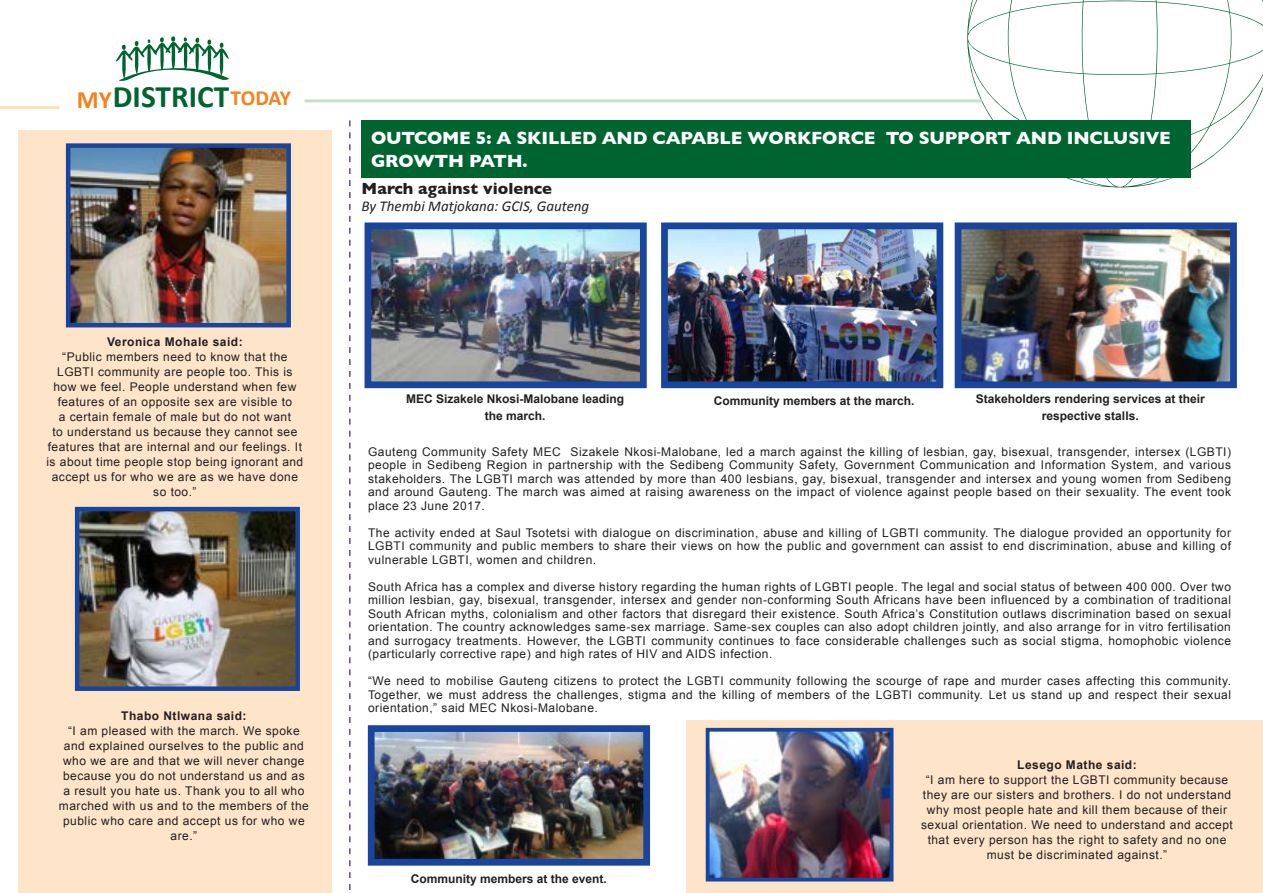
<style>
.page{position:relative;width:1263px;height:893px;background:#fff}
.page>*{position:absolute;margin:0;border:0;box-sizing:border-box;transform-origin:0 0}
.t1{font:700 31.35px "Calibri";color:#006431}
.t2{font:700 25.05px "Calibri";color:#f58220}
.t3{font:700 21.6px "Calibri";letter-spacing:-.025em;color:#f58220}
.t4{font:700 18px/22.5px "Gill Sans";letter-spacing:-.01em;color:#fff}
.t5{font:700 16.5px "Gill Sans";color:#231f20}
.t6{font:italic 15px "Calibri";color:#231f20}
.t7{font:12px/15px "Arial";letter-spacing:.04em;color:#231f20;text-align:justify}
.t8{font:700 12px/16.5px "Arial";color:#231f20;text-align:center}
.t9{font:700 12px "Arial";letter-spacing:.04em;color:#231f20}
</style>
<div class="page">
<div style="left:18px;top:131px;width:314px;height:762px;background:#fee4c9"></div>
<hr style="left:0;top:106px;width:59px;height:3px;background:#fee2b7">
<svg style="left:967px;top:0;width:296px;height:187px"></svg>
<svg style="left:349px;top:120px;width:2px;height:770px"></svg>
<hr style="left:304px;top:99px;width:677px;height:3px;background:#ccdcd0">
<svg style="left:116px;top:36px;width:113px;height:45px"></svg>
<div style="left:361px;top:120px;width:829px;height:58px;background:#006431"></div>
<img style="left:372px;top:230px;width:267px;height:150px">
<div style="left:364px;top:222px;width:283px;height:166px;border:7px solid #1a459c"></div>
<img style="left:71px;top:148px;width:215px;height:174px">
<div style="left:66px;top:143px;width:225px;height:184px;border:4px solid #1a459c"></div>
<img style="left:669px;top:230px;width:266px;height:150px">
<div style="left:661px;top:222px;width:282px;height:166px;border:7px solid #1a459c"></div>
<img style="left:963px;top:230px;width:266px;height:150px">
<div style="left:955px;top:222px;width:282px;height:166px;border:7px solid #1a459c"></div>
<img style="left:376px;top:733px;width:266px;height:125px">
<div style="left:368px;top:725px;width:282px;height:141px;border:7px solid #1a459c"></div>
<img style="left:80px;top:512px;width:215px;height:174px">
<div style="left:75px;top:507px;width:225px;height:184px;border:4px solid #1a459c"></div>
<div style="left:686px;top:720px;width:577px;height:173px;background:#fee4c9"></div>
<img style="left:711px;top:733px;width:177px;height:143px">
<div style="left:706px;top:728px;width:187px;height:153px;border:4px solid #1a459c"></div>
<p class="t2" style="left:77px;top:83px;width:36px">MY</p>
<p class="t1" style="left:113px;top:77px;width:118px">DISTRICT</p>
<p class="t3" style="left:231px;top:84px;width:62px">TODAY</p>
<p class="t9" style="left:107px;top:334px;width:137px">Veronica Mohale said:</p>
<p class="t7" style="left:47px;top:349px;width:258px;text-align:center">“Public members need to know that the LGBTI community are people too. This is how we feel. People understand when few features of an opposite sex are visible to<br>a certain female of male but do not want<br>to understand us because they cannot see features that are internal and our feelings. It is about time people stop being ignorant and accept us for who we are as we have done so too.”</p>
<p class="t9" style="left:121px;top:708px;width:127px">Thabo Ntlwana said:</p>
<p class="t7" style="left:59px;top:723px;width:251px;text-align:center">“I am pleased with the march. We spoke and explained ourselves to the public and who we are and that we will never change because you do not understand us and as a result you hate us. Thank you to all who marched with us and to the members of the public who care and accept us for who we are.”</p>
<p class="t4" style="left:371px;top:127px;width:801px">OUTCOME 5: A SKILLED AND CAPABLE WORKFORCE TO SUPPORT AND INCLUSIVE<br>GROWTH PATH.</p>
<p class="t5" style="left:361px;top:176px;width:192px">March against violence</p>
<p class="t6" style="left:361px;top:196px;width:229px">By Thembi Matjokana: GCIS, Gauteng</p>
<p class="t8" style="left:406px;top:391px;width:220px">MEC Sizakele Nkosi-Malobane leading</p>
<p class="t8" style="left:485px;top:408px;width:62px">the march.</p>
<p class="t8" style="left:714px;top:393px;width:202px">Community members at the march.</p>
<p class="t8" style="left:976px;top:391px;width:230px">Stakeholders rendering services at their respective stalls.</p>
<p class="t7" style="left:368px;top:445px;width:864px;line-height:13.5px">Gauteng Community Safety MEC Sizakele Nkosi-Malobane, led a march against the killing of lesbian, gay, bisexual, transgender, intersex (LGBTI) people in Sedibeng Region in partnership with the Sedibeng Community Safety, Government Communication and Information System, and various stakeholders. The LGBTI march was attended by more than 400 lesbians, gay, bisexual, transgender and intersex and young women from Sedibeng and around Gauteng. The march was aimed at raising awareness on the impact of violence against people based on their sexuality. The event took place 23 June 2017.</p>
<p class="t7" style="left:368px;top:526px;width:864px;line-height:13.5px">The activity ended at Saul Tsotetsi with dialogue on discrimination, abuse and killing of LGBTI community. The dialogue provided an opportunity for LGBTI community and public members to share their views on how the public and government can assist to end discrimination, abuse and killing of vulnerable LGBTI, women and children.</p>
<p class="t7" style="left:368px;top:580px;width:864px;line-height:13.5px">South Africa has a complex and diverse history regarding the human rights of LGBTI people. The legal and social status of between 400 000. Over two million lesbian, gay, bisexual, transgender, intersex and gender non-conforming South Africans have been influenced by a combination of traditional South African myths, colonialism and other factors that disregard their existence. South Africa’s Constitution outlaws discrimination based on sexual orientation. The country acknowledges same-sex marriage. Same-sex couples can also adopt children jointly, and also arrange for in vitro fertilisation and surrogacy treatments. However, the LGBTI community continues to face considerable challenges such as social stigma, homophobic violence (particularly corrective rape) and high rates of HIV and AIDS infection.</p>
<p class="t7" style="left:368px;top:674px;width:864px;line-height:13.5px">“We need to mobilise Gauteng citizens to protect the LGBTI community following the scourge of rape and murder cases affecting this community.<br>Together, we must address the challenges, stigma and the killing of members of the LGBTI community. Let us stand up and respect their sexual orientation,” said MEC Nkosi-Malobane.</p>
<p class="t8" style="left:411px;top:871px;width:198px">Community members at the event.</p>
<p class="t9" style="left:1017px;top:757px;width:121px">Lesego Mathe said:</p>
<p class="t7" style="left:921px;top:772px;width:313px;text-align:center">“I am here to support the LGBTI community because they are our sisters and brothers. I do not understand why most people hate and kill them because of their sexual orientation. We need to understand and accept that every person has the right to safety and no one must be discriminated against.”</p>
</div>
